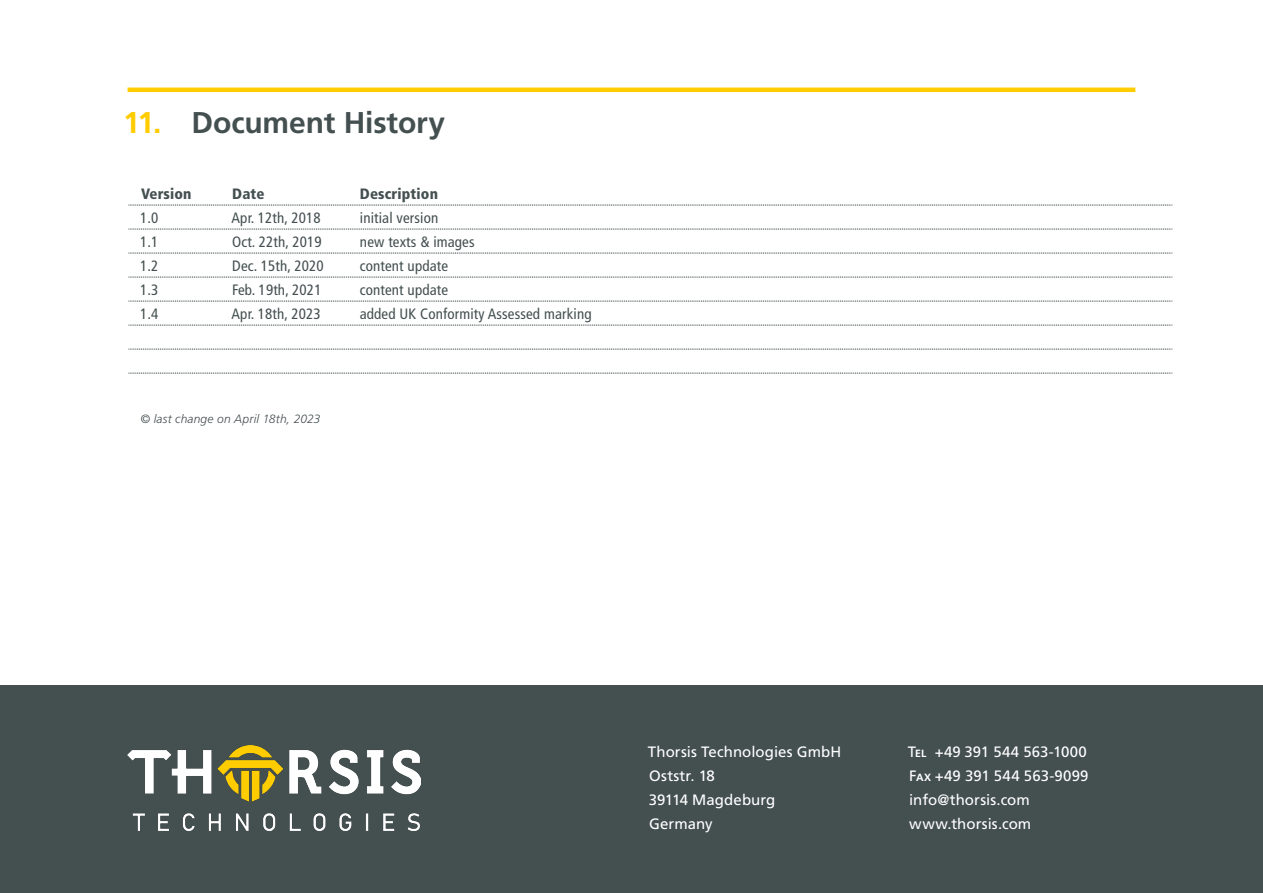
<style>
.page{position:relative;width:1263px;height:893px;background:#fff}
.page>*{position:absolute;margin:0;border:0;box-sizing:border-box;transform-origin:0 0}
.t1{font:700 30px "Frutiger LT Std";letter-spacing:-.005em;color:#444f50}
.t2{font:condensed 15px "Frutiger LT Std";letter-spacing:.01em;color:#444f50}
.t3{font:15px/24px "Frutiger LT Std";letter-spacing:.005em;color:#fff}
.t4{font:900 condensed 15px "Frutiger LT Std";letter-spacing:.01em;color:#444f50}
.t5{font:italic 300 12px "Frutiger LT Std";letter-spacing:.015em;color:#444f50}
.s1{color:#fc0}
.s2{font-style:inherit}
.s3{font-weight:700;font-size:10.5px}
</style>
<div class="page">
<div style="left:0;top:685px;width:1263px;height:208px;background:#444f50"></div>
<hr style="left:128px;top:88px;width:1007px;height:4px;background:#fc0">
<svg style="left:128px;top:205px;width:1045px;height:1px"></svg>
<svg style="left:128px;top:229px;width:1045px;height:1px"></svg>
<svg style="left:128px;top:253px;width:1045px;height:1px"></svg>
<svg style="left:128px;top:277px;width:1045px;height:1px"></svg>
<svg style="left:128px;top:301px;width:1045px;height:1px"></svg>
<svg style="left:128px;top:325px;width:1045px;height:1px"></svg>
<svg style="left:128px;top:349px;width:1045px;height:1px"></svg>
<svg style="left:128px;top:373px;width:1045px;height:1px"></svg>
<img style="left:128px;top:745px;width:293px;height:85px">
<h1 class="t1" style="left:123px;top:105px;width:323px"><span class="s1">11.</span> Document History</h1>
<p class="t4" style="left:141px;top:184px;width:52px">Version</p>
<p class="t4" style="left:232px;top:184px;width:34px">Date</p>
<p class="t4" style="left:360px;top:184px;width:80px">Description</p>
<p class="t2" style="left:140px;top:209px;width:20px">1.0</p>
<p class="t2" style="left:232px;top:209px;width:91px">Apr. 12th, 2018</p>
<p class="t2" style="left:360px;top:209px;width:80px">initial version</p>
<p class="t2" style="left:140px;top:233px;width:20px">1.1</p>
<p class="t2" style="left:232px;top:233px;width:91px">Oct. 22th, 2019</p>
<p class="t2" style="left:360px;top:233px;width:116px">new texts &amp; images</p>
<p class="t2" style="left:140px;top:257px;width:20px">1.2</p>
<p class="t2" style="left:232px;top:257px;width:93px">Dec. 15th, 2020</p>
<p class="t2" style="left:360px;top:257px;width:90px">content update</p>
<p class="t2" style="left:140px;top:281px;width:20px">1.3</p>
<p class="t2" style="left:232px;top:281px;width:91px">Feb. 19th, 2021</p>
<p class="t2" style="left:360px;top:281px;width:90px">content update</p>
<p class="t2" style="left:140px;top:305px;width:20px">1.4</p>
<p class="t2" style="left:232px;top:305px;width:91px">Apr. 18th, 2023</p>
<p class="t2" style="left:360px;top:305px;width:233px">added UK Conformity Assessed marking</p>
<p class="t5" style="left:141px;top:412px;width:182px">© last change on April 18th, 2023</p>
<p class="t3" style="left:648px;top:740px;width:195px">Thorsis Technologies GmbH<br>Oststr. 18<br>39114 Magdeburg<br>Germany</p>
<p class="t3" style="left:908px;top:740px;width:182px"><span class="s2">T</span><span class="s3">EL</span> +49 391 544 563-1000<br><span class="s2">F</span><span class="s3">AX</span> +49 391 544 563-9099 info@thorsis.com www.thorsis.com</p>
</div>
